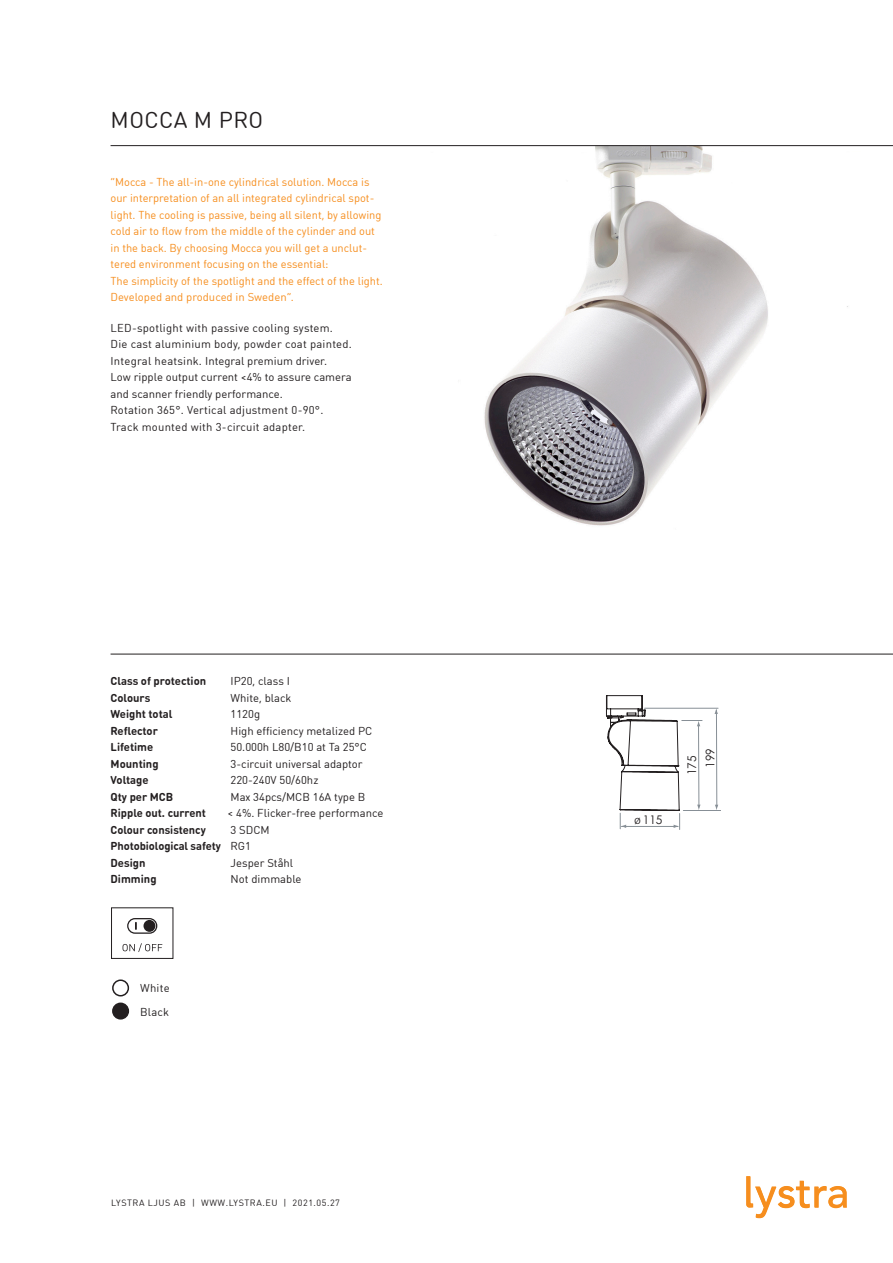
<style>
.page{position:relative;width:893px;height:1263px;background:#fff}
.page>*{position:absolute;margin:0;border:0;box-sizing:border-box;transform-origin:0 0}
.t1{font:22.5px "DIN Round Offc Pro";letter-spacing:.02em;color:#231f20}
.t2{font:11.85px/18.3px "Century Gothic";letter-spacing:-.005em;color:#231f20}
.t3{font:11.25px/16.5px "DIN Round Offc Pro";color:#f68e1e}
.t4{font:11.25px "DIN Round Offc Pro";color:#231f20}
.t5{font:11.25px "DIN Round Offc Pro";letter-spacing:.02em;color:#231f20}
.t6{font:700 11.25px "DIN Round Offc Pro";color:#231f20}
.t7{font:9px "DIN Round Offc Pro";letter-spacing:.06em;color:#231f20}
.s1{font-weight:400}
.s2{font-family:"Myriad Pro";font-size:9px}
</style>
<div class="page">
<img style="left:393px;top:146px;width:468px;height:380px">
<hr style="left:111px;top:654px;width:782px;height:1px;background:#231f20">
<hr style="left:111px;top:145px;width:782px;height:1px;background:#231f20">
<svg style="left:746px;top:1176px;width:101px;height:42px"></svg>
<div style="left:112px;top:979px;width:17px;height:17px;border:2px solid #231f20;border-radius:50%"></div>
<div style="left:113px;top:1003px;width:15px;height:16px;background:#231f20;border-radius:50%"></div>
<div style="left:112px;top:1002px;width:17px;height:17px;border:2px solid #231f20;border-radius:50%"></div>
<hr style="left:645px;top:708px;width:73px;height:1px;background:#878f96">
<hr style="left:716px;top:710px;width:1px;height:96px;background:#878f96">
<hr style="left:683px;top:810px;width:38px;height:1px;background:#878f96">
<svg style="left:714px;top:708px;width:4px;height:6px"></svg>
<svg style="left:606px;top:695px;width:96px;height:134px"></svg>
<svg style="left:123px;top:943px;width:39px;height:9px"></svg>
<div style="left:111px;top:907px;width:62px;height:52px;border:1px solid #231f20"></div>
<div style="left:127px;top:918px;width:30px;height:16px;border:1px solid #231f20;border-radius:7px"></div>
<div style="left:143px;top:920px;width:12px;height:12px;background:#231f20;border-radius:50%"></div>
<svg style="left:135px;top:922px;width:2px;height:8px"></svg>
<p class="t1" style="left:111px;top:105px;width:154px">MOCCA M PRO</p>
<p class="t3" style="left:111px;top:173px;width:272px">“Mocca - The all-in-one cylindrical solution. Mocca is our interpretation of an all integrated cylindrical spot&shy;light. The cooling is passive, being all silent, by allowing cold air to flow from the middle of the cylinder and out in the back. By choosing Mocca you will get a unclut&shy;tered environment focusing on the essential:</p>
<p class="t3" style="left:111px;top:272px;width:274px">The simplicity of the spotlight and the effect of the light.</p>
<p class="t3" style="left:111px;top:289px;width:185px">Developed and produced in Sweden”.</p>
<p class="t5" style="left:111px;top:320px;width:224px">LED-spotlight with passive cooling system.</p>
<p class="t5" style="left:111px;top:337px;width:243px">Die cast aluminium body, powder coat painted.</p>
<p class="t4" style="left:111px;top:353px;width:218px">Integral heatsink. Integral premium driver.</p>
<p class="t4" style="left:111px;top:370px;width:243px">Low ripple output current &lt;4% to assure camera</p>
<p class="t4" style="left:111px;top:386px;width:174px">and scanner friendly performance.</p>
<p class="t5" style="left:111px;top:403px;width:214px">Rotation 365°. Vertical adjustment 0-90°.</p>
<p class="t5" style="left:111px;top:419px;width:196px">Track mounted with 3-circuit adapter.</p>
<p class="t6" style="left:111px;top:673px;width:97px">Class of protection</p>
<p class="t4" style="left:231px;top:674px;width:61px">IP20, class I</p>
<p class="t6" style="left:111px;top:690px;width:41px">Colours</p>
<p class="t4" style="left:231px;top:690px;width:62px">White, black</p>
<p class="t6" style="left:111px;top:706px;width:63px">Weight total</p>
<p class="t4" style="left:231px;top:707px;width:31px">1120g</p>
<p class="t6" style="left:111px;top:723px;width:49px">Reflector</p>
<p class="t4" style="left:231px;top:723px;width:143px">High efficiency metalized PC</p>
<p class="t6" style="left:111px;top:739px;width:44px">Lifetime</p>
<p class="t4" style="left:231px;top:740px;width:138px">50.000h L80/B10 at Ta 25°C</p>
<p class="t6" style="left:111px;top:756px;width:50px">Mounting</p>
<p class="t4" style="left:231px;top:756px;width:134px">3-circuit universal adaptor</p>
<p class="t6" style="left:111px;top:772px;width:39px">Voltage</p>
<p class="t4" style="left:231px;top:773px;width:89px">220-240V 50/60hz</p>
<p class="t6" style="left:111px;top:789px;width:64px">Qty per MCB</p>
<p class="t4" style="left:231px;top:789px;width:136px">Max 34pcs/MCB 16A type B</p>
<p class="t6" style="left:111px;top:805px;width:97px">Ripple out. current</p>
<p class="t4" style="left:228px;top:806px;width:157px">&lt; 4%. Flicker-free performance</p>
<p class="t6" style="left:111px;top:822px;width:97px">Colour consistency</p>
<p class="t4" style="left:231px;top:822px;width:41px">3 SDCM</p>
<p class="t6" style="left:111px;top:838px;width:142px">Photobiological safety <span class="s1">RG1</span></p>
<p class="t6" style="left:111px;top:855px;width:36px">Design</p>
<p class="t4" style="left:231px;top:855px;width:64px">Jesper Ståhl</p>
<p class="t6" style="left:111px;top:871px;width:48px">Dimming</p>
<p class="t4" style="left:231px;top:872px;width:72px">Not dimmable</p>
<p class="t4" style="left:140px;top:980px;width:31px">White</p>
<p class="t4" style="left:140px;top:1004px;width:30px">Black</p>
<p class="t7" style="left:111px;top:1196px;width:129px">Lystra Ljus AB | WWW.LYSTRA</p>
<p class="t7" style="left:262px;top:1196px;width:79px">.EU | 2021.05.27</p>
<p class="t2" style="left:635px;top:810px;width:29px"><span class="s2">Ø</span> 115</p>
<p class="t2" style="left:683px;top:768px;width:21px;text-indent:-7px;rotate:-90deg">175<br>199</p>
</div>
